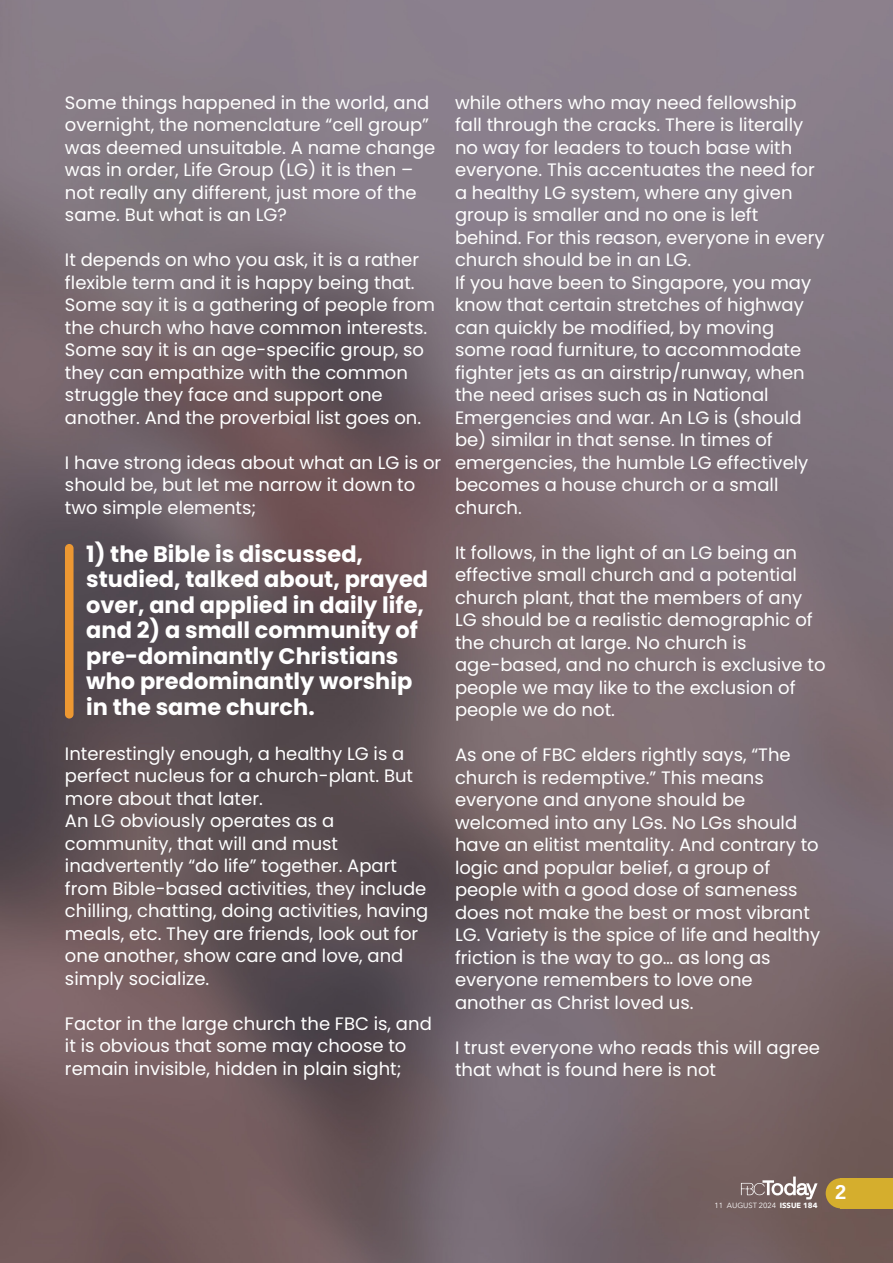
<style>
.page{position:relative;width:893px;height:1263px;background:#fff}
.page>*{position:absolute;margin:0;border:0;box-sizing:border-box;transform-origin:0 0}
.t1{font:700 22.5px/25.5px "Poppins";color:#fff}
.t2{font:700 20.1px "Arimo";color:#fff}
.t3{font:18px/22.5px "Poppins";color:#fff}
.t4{font:7.5px "Avenir Next";color:#fff}
.s1{font-weight:700}
</style>
<div class="page">
<img style="left:0;top:0;width:893px;height:1263px">
<div style="left:841px;top:1178px;width:52px;height:30px;background:#d5ae2d"></div>
<div style="left:826px;top:1178px;width:30px;height:30px;background:#d5ae2d;border-radius:50%"></div>
<svg style="left:741px;top:1176px;width:77px;height:23px;background:#968786"></svg>
<div style="left:65px;top:544px;width:9px;height:174px;background:#ed9832;border-radius:4px"></div>
<p class="t3" style="left:65px;top:91px;width:372px">Some things happened in the world, and overnight, the nomenclature “cell group” was deemed unsuitable. A name change was in order, Life Group (LG) it is then – not really any different, just more of the same. But what is an LG?</p>
<p class="t3" style="left:65px;top:249px;width:372px">It depends on who you ask, it is a rather flexible term and it is happy being that.<br>Some say it is a gathering of people from the church who have common interests.<br>Some say it is an age-specific group, so they can empathize with the common struggle they face and support one another. And the proverbial list goes on.</p>
<p class="t3" style="left:65px;top:451px;width:378px">I have strong ideas about what an LG is or should be, but let me narrow it down to two simple elements;</p>
<p class="t1" style="left:86px;top:541px;width:343px">1) the Bible is discussed, studied, talked about, prayed over, and applied in daily life, and 2) a small community of pre-dominantly Christians who predominantly worship in the same church.</p>
<p class="t3" style="left:65px;top:742px;width:365px">Interestingly enough, a healthy LG is a perfect nucleus for a church-plant. But more about that later.<br>An LG obviously operates as a community, that will and must inadvertently “do life” together. Apart from Bible-based activities, they include chilling, chatting, doing activities, having meals, etc. They are friends, look out for one another, show care and love, and simply socialize.</p>
<p class="t3" style="left:65px;top:1012px;width:368px">Factor in the large church the FBC is, and it is obvious that some may choose to remain invisible, hidden in plain sight;</p>
<p class="t3" style="left:455px;top:91px;width:371px">while others who may need fellowship fall through the cracks. There is literally no way for leaders to touch base with everyone. This accentuates the need for a healthy LG system, where any given group is smaller and no one is left behind. For this reason, everyone in every church should be in an LG.<br>If you have been to Singapore, you may know that certain stretches of highway can quickly be modified, by moving some road furniture, to accommodate fighter jets as an airstrip/runway, when the need arises such as in National Emergencies and war. An LG is (should be) similar in that sense. In times of emergencies, the humble LG effectively becomes a house church or a small church.</p>
<p class="t3" style="left:455px;top:541px;width:372px">It follows, in the light of an LG being an effective small church and a potential church plant, that the members of any LG should be a realistic demographic of the church at large. No church is age-based, and no church is exclusive to people we may like to the exclusion of people we do not.</p>
<p class="t3" style="left:455px;top:744px;width:367px">As one of FBC elders rightly says, “The church is redemptive.” This means everyone and anyone should be welcomed into any LGs. No LGs should have an elitist mentality. And contrary to logic and popular belief, a group of people with a good dose of sameness does not make the best or most vibrant LG. Variety is the spice of life and healthy friction is the way to go… as long as everyone remembers to love one another as Christ loved us.</p>
<p class="t3" style="left:455px;top:1036px;width:366px">I trust everyone who reads this will agree that what is found here is not</p>
<p class="t4" style="left:715px;top:1199px;width:104px">11 AUGUST 2024 <span class="s1">ISSUE 184</span></p>
<p class="t2" style="left:835px;top:1178px;width:13px">2</p>
</div>
